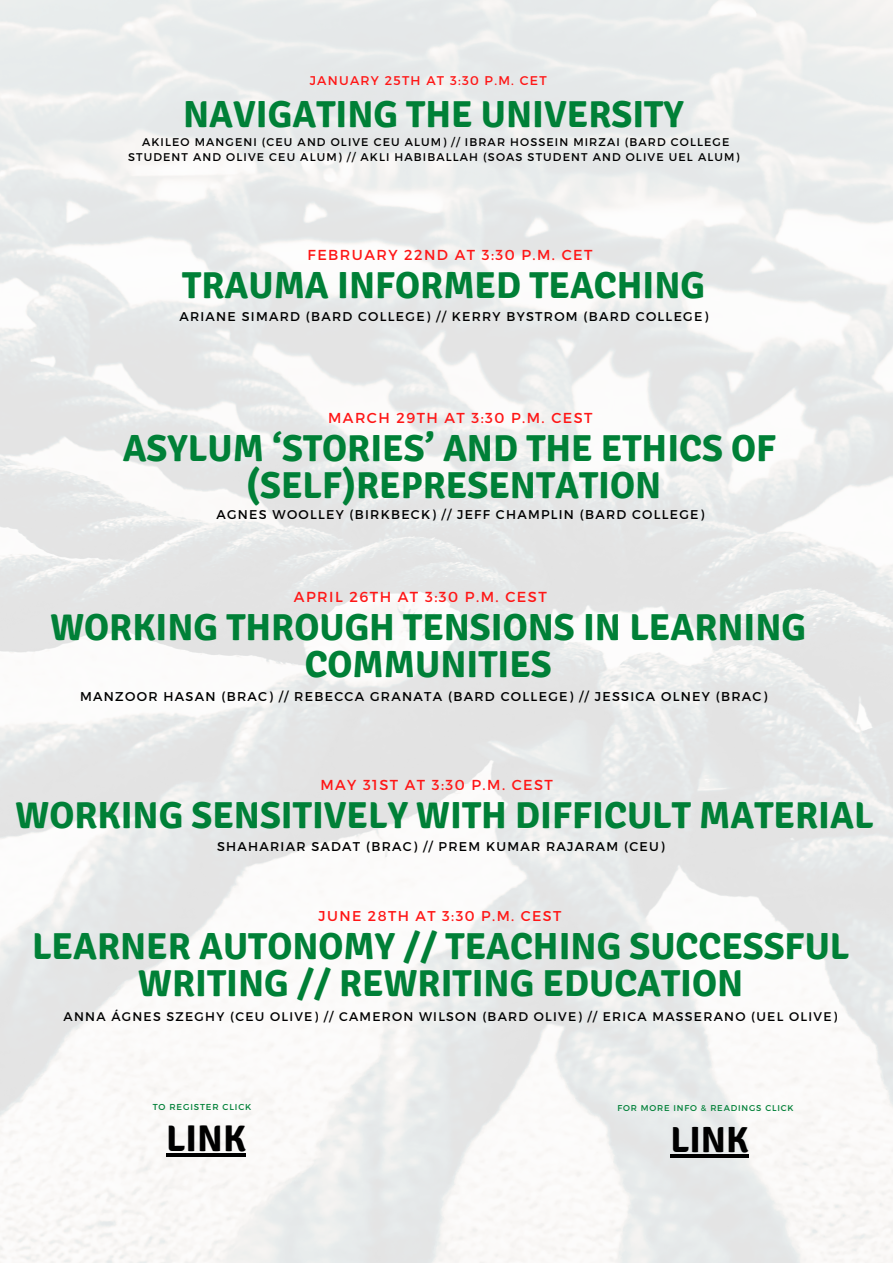
<style>
.page{position:relative;width:893px;height:1263px;background:#fff}
.page>*{position:absolute;margin:0;border:0;box-sizing:border-box;transform-origin:0 0}
.t1{font:700 37.5px/37.1px "Signika";color:#008037;text-align:center}
.t2{font:700 36.97px "Signika";color:#000}
.t3{font:700 36.22px "Signika";color:#000}
.t4{font:14.55px "Montserrat";letter-spacing:.1em;color:#ff1616}
.t5{font:14.48px "Montserrat";letter-spacing:.1em;color:#ff1616}
.t6{font:14.4px "Montserrat";letter-spacing:.1em;color:#ff1616}
.t7{font:14.25px "Montserrat";letter-spacing:.1em;color:#ff1616}
.t8{font:12.75px "Montserrat";letter-spacing:.1em;color:#000}
.t9{font:12.67px "Montserrat";letter-spacing:.1em;color:#000}
.t10{font:12.6px "Montserrat";letter-spacing:.1em;color:#ff1616}
.t11{font:12.52px "Montserrat";letter-spacing:.1em;color:#000}
.t12{font:11.18px/14.9px "Montserrat";letter-spacing:.1em;color:#000;text-align:center}
.t13{font:8.62px "Montserrat";letter-spacing:.1em;color:#008037}
.t14{font:8.48px "Montserrat";letter-spacing:.1em;color:#008037}
</style>
<div class="page">
<img style="left:0;top:0;width:893px;height:1263px">
<hr style="left:166px;top:1153px;width:80px;height:4px;background:#000">
<hr style="left:670px;top:1154px;width:78px;height:3px;background:#000">
<p class="t10" style="left:310px;top:72px;width:238px">JANUARY 25TH AT 3:30 P.M. CET</p>
<p class="t1" style="left:183px;top:96px;width:502px">NAVIGATING THE UNIVERSITY</p>
<p class="t12" style="left:128px;top:134px;width:613px">AKILEO MANGENI (CEU AND OLIVE CEU ALUM) // IBRAR HOSSEIN MIRZAI (BARD COLLEGE<br>STUDENT AND OLIVE CEU ALUM) // AKLI HABIBALLAH (SOAS STUDENT AND OLIVE UEL ALUM)</p>
<p class="t5" style="left:308px;top:245px;width:286px">FEBRUARY 22ND AT 3:30 P.M. CET</p>
<p class="t1" style="left:182px;top:267px;width:524px">TRAUMA INFORMED TEACHING</p>
<p class="t9" style="left:179px;top:308px;width:530px">ARIANE SIMARD (BARD COLLEGE) // KERRY BYSTROM (BARD COLLEGE)</p>
<p class="t6" style="left:328px;top:408px;width:266px">MARCH 29TH AT 3:30 P.M. CEST</p>
<p class="t1" style="left:123px;top:430px;width:655px">ASYLUM ‘STORIES’ AND THE ETHICS OF</p>
<p class="t1" style="left:246px;top:467px;width:417px">(SELF)REPRESENTATION</p>
<p class="t9" style="left:216px;top:507px;width:489px">AGNES WOOLLEY (BIRKBECK) // JEFF CHAMPLIN (BARD COLLEGE)</p>
<p class="t4" style="left:294px;top:587px;width:254px">APRIL 26TH AT 3:30 P.M. CEST</p>
<p class="t1" style="left:50px;top:609px;width:757px">WORKING THROUGH TENSIONS IN LEARNING<br>COMMUNITIES</p>
<p class="t8" style="left:80px;top:688px;width:688px">MANZOOR HASAN (BRAC) // REBECCA GRANATA (BARD COLLEGE) // JESSICA OLNEY (BRAC)</p>
<p class="t5" style="left:320px;top:775px;width:234px">MAY 31ST AT 3:30 P.M. CEST</p>
<p class="t1" style="left:15px;top:797px;width:859px">WORKING SENSITIVELY WITH DIFFICULT MATERIAL</p>
<p class="t9" style="left:217px;top:838px;width:449px">SHAHARIAR SADAT (BRAC) // PREM KUMAR RAJARAM (CEU)</p>
<p class="t7" style="left:319px;top:907px;width:244px">JUNE 28TH AT 3:30 P.M. CEST</p>
<p class="t1" style="left:32px;top:928px;width:819px">LEARNER AUTONOMY // TEACHING SUCCESSFUL<br>WRITING // REWRITING EDUCATION</p>
<p class="t11" style="left:64px;top:1008px;width:775px">ANNA ÁGNES SZEGHY (CEU OLIVE) // CAMERON WILSON (BARD OLIVE) // ERICA MASSERANO (UEL OLIVE)</p>
<p class="t13" style="left:153px;top:1101px;width:100px">TO REGISTER CLICK</p>
<p class="t2" style="left:166px;top:1116px;width:81px">LINK</p>
<p class="t14" style="left:617px;top:1102px;width:178px">FOR MORE INFO &amp; READINGS CLICK</p>
<p class="t3" style="left:670px;top:1117px;width:80px">LINK</p>
</div>
